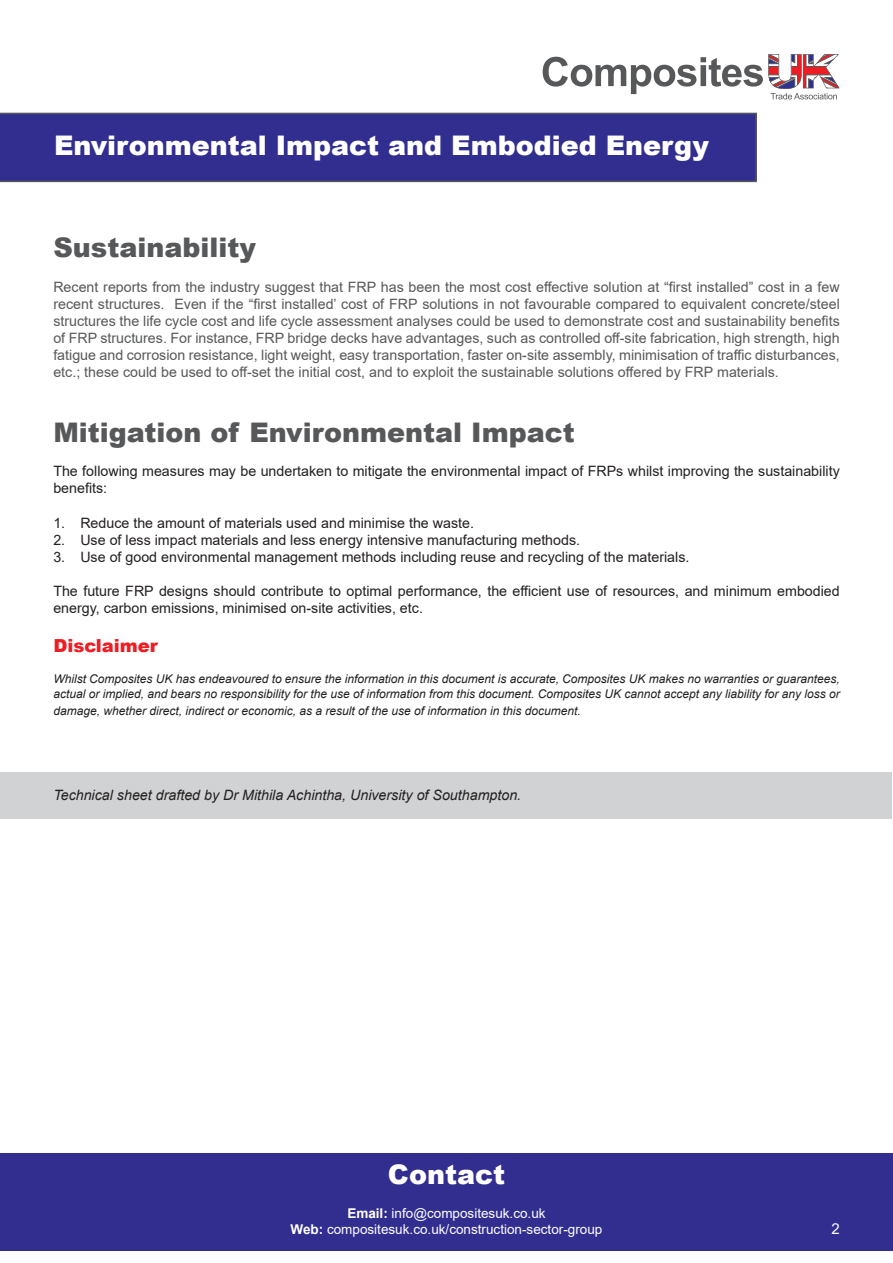
<style>
.page{position:relative;width:893px;height:1263px;background:#fff}
.page>*{position:absolute;margin:0;border:0;box-sizing:border-box;transform-origin:0 0}
.t1{font:900 27px "Arial";color:#57585a}
.t2{font:900 27px "Arial";color:#fff}
.t3{font:900 18px "Arial";color:#ee1d23}
.t4{font:15px "Arial";color:#fff}
.t5{font:14.25px/17.1px "Arial";color:#57585a;text-align:justify}
.t6{font:14.25px/17.1px "Arial";color:#231f20}
.t7{font:italic 14.25px "Arial";color:#231f20}
.t8{font:13.5px/16.2px "Arial";color:#fff;text-align:center}
.t9{font:italic 12px/14.4px "Arial";color:#231f20}
.s1{font-weight:700}
</style>
<div class="page">
<div style="left:1px;top:772px;width:891px;height:47px;background:#d1d2d4"></div>
<svg style="left:543px;top:54px;width:296px;height:45px"></svg>
<div style="left:0;top:113px;width:757px;height:69px;background:#322e8f"></div>
<div style="left:0;top:1153px;width:893px;height:97px;background:#322e8f"></div>
<h1 class="t2" style="left:54px;top:125px;width:656px">Environmental Impact and Embodied Energy</h1>
<h1 class="t1" style="left:53px;top:228px;width:204px">Sustainability</h1>
<p class="t5" style="left:53px;top:278px;width:788px">Recent reports from the industry suggest that FRP has been the most cost effective solution at “first installed” cost in a few recent structures. Even if the “first installed’ cost of FRP solutions in not favourable compared to equivalent concrete/steel structures the life cycle cost and life cycle assessment analyses could be used to demonstrate cost and sustainability benefits of FRP structures. For instance, FRP bridge decks have advantages, such as controlled off-site fabrication, high strength, high fatigue and corrosion resistance, light weight, easy transportation, faster on-site assembly, minimisation of traffic disturbances, etc.; these could be used to off-set the initial cost, and to exploit the sustainable solutions offered by FRP materials.</p>
<h1 class="t1" style="left:53px;top:413px;width:523px">Mitigation of Environmental Impact</h1>
<p class="t6" style="left:53px;top:462px;width:788px">The following measures may be undertaken to mitigate the environmental impact of FRPs whilst improving the sustainability benefits:</p>
<p class="t6" style="left:53px;top:514px;width:422px">1. Reduce the amount of materials used and minimise the waste.</p>
<p class="t6" style="left:53px;top:531px;width:528px">2. Use of less impact materials and less energy intensive manufacturing methods.</p>
<p class="t6" style="left:53px;top:548px;width:638px">3. Use of good environmental management methods including reuse and recycling of the materials.</p>
<p class="t6" style="left:53px;top:582px;width:788px">The future FRP designs should contribute to optimal performance, the efficient use of resources, and minimum embodied energy, carbon emissions, minimised on-site activities, etc.</p>
<p class="t3" style="left:53px;top:632px;width:106px">Disclaimer</p>
<p class="t9" style="left:53px;top:672px;width:788px">Whilst Composites UK has endeavoured to ensure the information in this document is accurate, Composites UK makes no warranties or guarantees, actual or implied, and bears no responsibility for the use of information from this document. Composites UK cannot accept any liability for any loss or</p>
<p class="t9" style="left:53px;top:703px;width:529px">damage, whether direct, indirect or economic, as a result of the use of information in this document.</p>
<p class="t7" style="left:53px;top:786px;width:469px">Technical sheet drafted by Dr Mithila Achintha, University of Southampton.</p>
<h1 class="t2" style="left:388px;top:1154px;width:119px">Contact</h1>
<p class="t8" style="left:291px;top:1205px;width:313px"><span class="s1">Email:</span> info@compositesuk.co.uk<br><span class="s1">Web:</span> compositesuk.co.uk/construction-sector-group</p>
<p class="t4" style="left:831px;top:1218px;width:10px">2</p>
</div>
